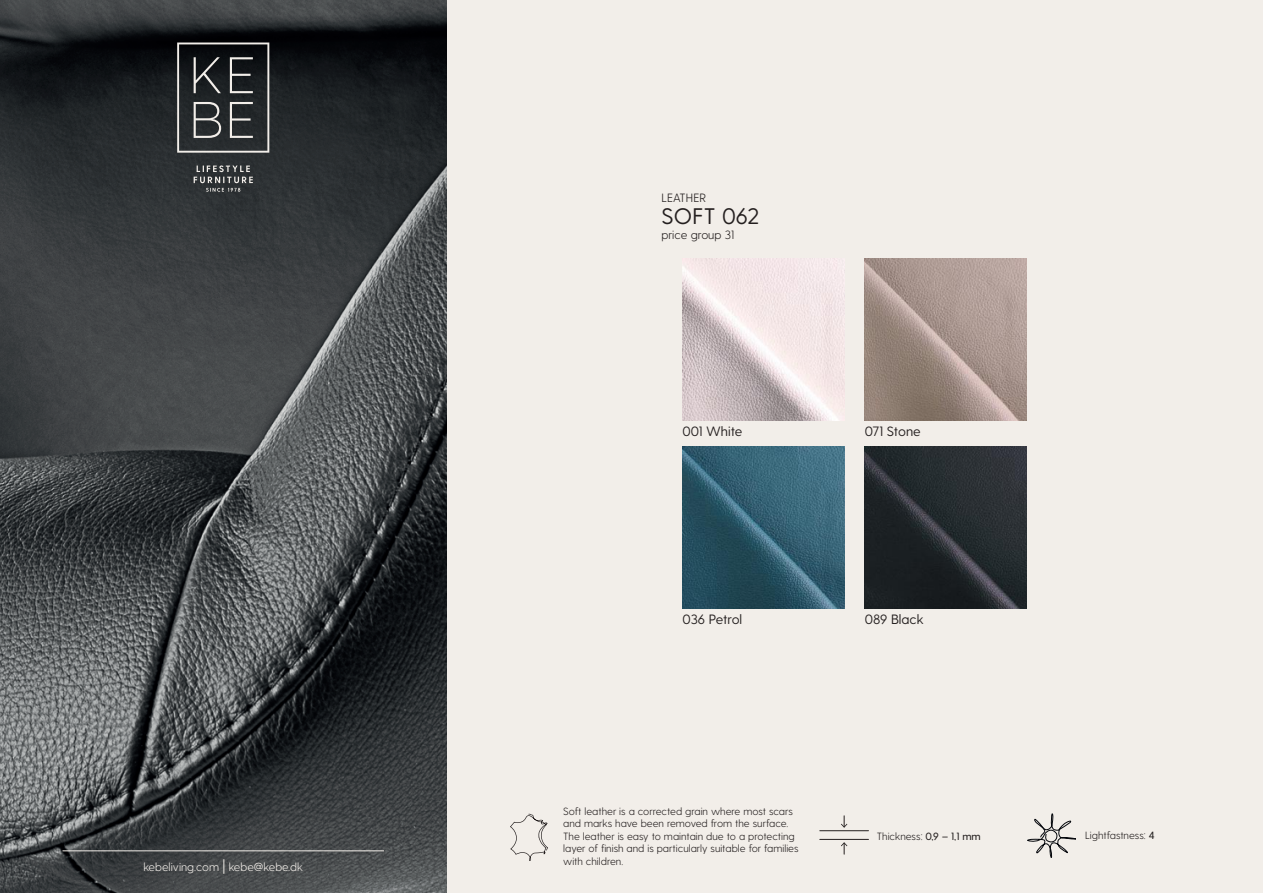
<style>
.page{position:relative;width:1263px;height:893px;background:#f2eee9}
.page>*{position:absolute;margin:0;border:0;box-sizing:border-box;transform-origin:0 0}
.t1{font:22.5px "Greycliff CF";letter-spacing:.01em;color:#241f1f}
.t2{font:13.5px "Greycliff CF";color:#241f1f}
.t3{font:300 12px "Greycliff CF";color:#241f1f}
.t4{font:300 11.7px "Greycliff CF";color:#f2eee9}
.t5{font:300 10.5px/12.6px "Greycliff CF";color:#241f1f}
.s1{font-size:14.7px}
.s2{font-weight:500}
</style>
<div class="page">
<img style="left:0;top:0;width:446px;height:893px">
<img style="left:682px;top:258px;width:163px;height:163px">
<img style="left:865px;top:258px;width:162px;height:163px">
<img style="left:682px;top:447px;width:163px;height:162px">
<img style="left:865px;top:447px;width:162px;height:162px">
<svg style="left:177px;top:43px;width:92px;height:110px;background:#3b3e3f"></svg>
<svg style="left:194px;top:165px;width:59px;height:27px;background:#505354"></svg>
<hr style="left:63px;top:850px;width:321px;height:1px;background:#f2eee9">
<svg style="left:1028px;top:814px;width:48px;height:43px"></svg>
<svg style="left:510px;top:814px;width:38px;height:47px"></svg>
<hr style="left:820px;top:830px;width:48px;height:1px;background:#241f1f">
<hr style="left:820px;top:839px;width:48px;height:1px;background:#241f1f">
<svg style="left:841px;top:816px;width:6px;height:12px"></svg>
<svg style="left:841px;top:842px;width:6px;height:12px"></svg>
<p class="t4" style="left:143px;top:860px;width:161px">kebeliving.com <span class="s1">|</span> kebe@kebe.dk</p>
<p class="t3" style="left:661px;top:191px;width:46px">LEATHER</p>
<h1 class="t1" style="left:661px;top:203px;width:99px">SOFT 062</h1>
<p class="t3" style="left:661px;top:227px;width:74px">price group 31</p>
<p class="t2" style="left:682px;top:423px;width:61px">001 White</p>
<p class="t2" style="left:865px;top:423px;width:58px">071 Stone</p>
<p class="t2" style="left:682px;top:611px;width:61px">036 Petrol</p>
<p class="t2" style="left:865px;top:611px;width:60px">089 Black</p>
<p class="t5" style="left:563px;top:804px;width:237px">Soft leather is a corrected grain where most scars and marks have been removed from the surface.<br>The leather is easy to maintain due to a protecting layer of finish and is particularly suitable for families with children.</p>
<p class="t5" style="left:877px;top:830px;width:105px">Thickness: <span class="s2">0,9 – 1,1 mm</span></p>
<p class="t5" style="left:1085px;top:829px;width:71px">Lightfastness: <span class="s2">4</span></p>
</div>
